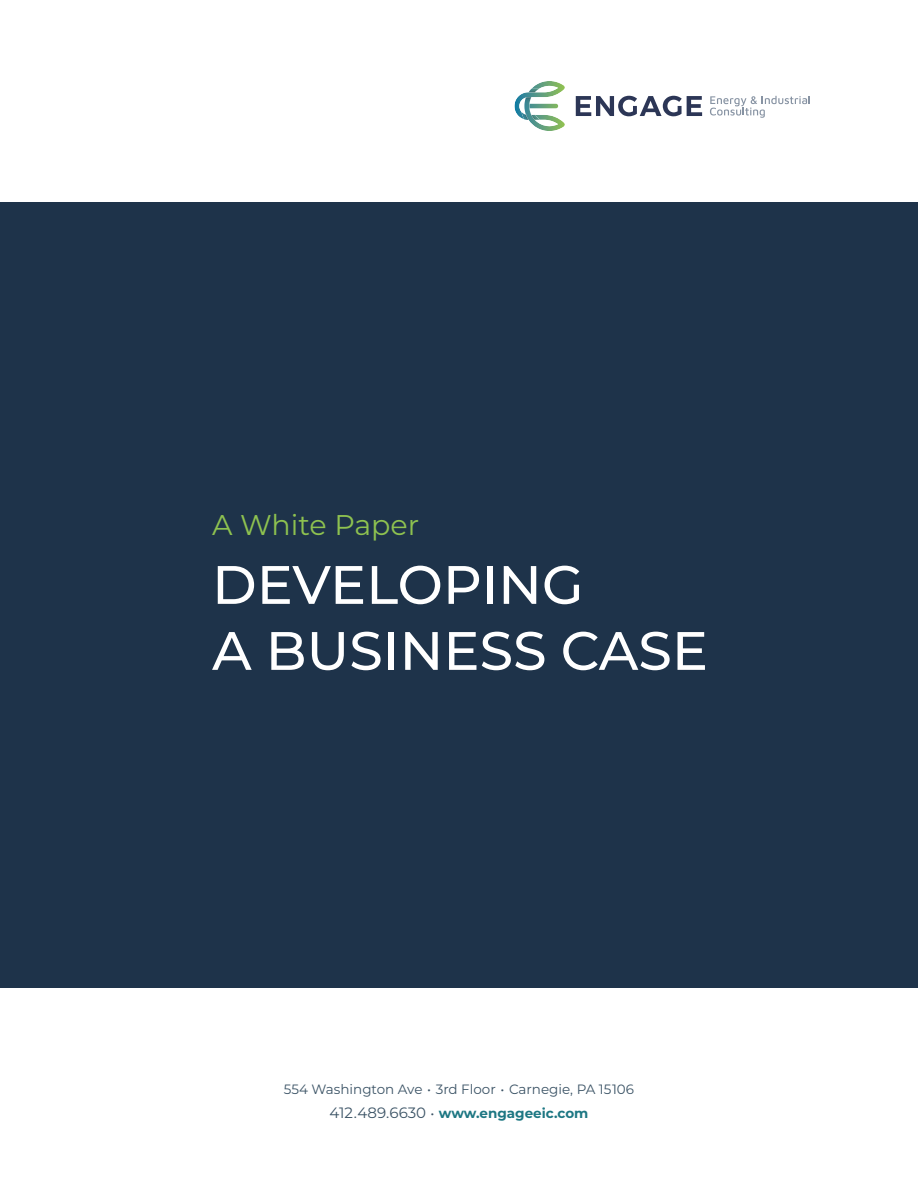
<style>
.page{position:relative;width:918px;height:1188px;background:#fff}
.page>*{position:absolute;margin:0;border:0;box-sizing:border-box;transform-origin:0 0}
.t1{font:500 54px/66px "Montserrat";color:#fff}
.t2{font:28.5px "Montserrat";color:#8ec250}
.t3{font:13.5px/24px "Montserrat";color:#3c5466;text-align:center}
.s1{font-size:15px}
.s2{font-weight:700;color:#1d7783}
</style>
<div class="page">
<div style="left:0;top:202px;width:918px;height:785px;background:#1e334a"></div>
<img style="left:519px;top:98px;width:28px;height:33px">
<svg style="left:522px;top:89px;width:18px;height:31px"></svg>
<svg style="left:710px;top:96px;width:100px;height:22px"></svg>
<svg style="left:576px;top:96px;width:126px;height:20px"></svg>
<h2 class="t2" style="left:212px;top:511px;width:209px">A White Paper</h2>
<h1 class="t1" style="left:212px;top:556px;width:497px">DEVELOPING<br>A BUSINESS CASE</h1>
<p class="t3" style="left:284px;top:1078px;width:352px">554 Washington Ave • 3rd Floor • Carnegie, PA 15106<br><span class="s1">412.489.6630</span> • <span class="s2">www.engageeic.com</span></p>
</div>
